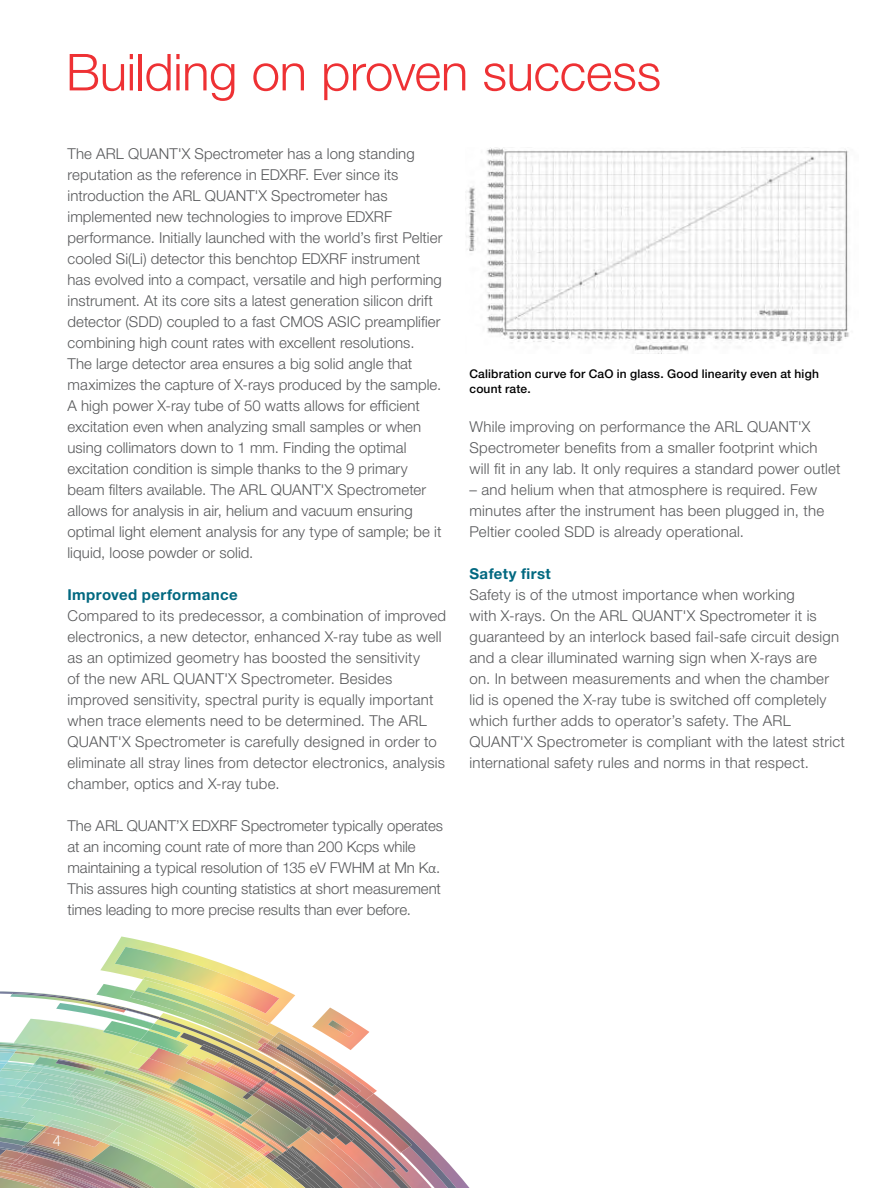
<style>
.page{position:relative;width:891px;height:1188px;background:#fff}
.page>*{position:absolute;margin:0;border:0;box-sizing:border-box;transform-origin:0 0}
.t1{font:300 51px "Helvetica Neue LT Std";letter-spacing:-.01em;color:#ee3134}
.t2{font:300 15px/21px "Helvetica Neue LT Std";letter-spacing:.01em;color:#58595b}
.t3{font:700 15px "Helvetica Neue LT Std";letter-spacing:.025em;color:#006880}
.t4{font:300 15px "Helvetica Neue LT Std";color:#fff}
.t5{font:500 12px/15.8px "Helvetica Neue LT Std";letter-spacing:.015em;color:#000}
.s1{font-family:"Calibri"}
</style>
<div class="page">
<img style="left:100px;top:936px;width:68px;height:34px">
<img style="left:115px;top:947px;width:124px;height:23px">
<img style="left:0;top:970px;width:470px;height:218px">
<img style="left:466px;top:148px;width:383px;height:206px">
<h1 class="t1" style="left:66px;top:41px;width:597px">Building on proven success</h1>
<p class="t2" style="left:68px;top:143px;width:376px">The ARL QUANT'X Spectrometer has a long standing reputation as the reference in EDXRF. Ever since its introduction the ARL QUANT'X Spectrometer has implemented new technologies to improve EDXRF performance. Initially launched with the world’s first Peltier cooled Si(Li) detector this benchtop EDXRF instrument has evolved into a compact, versatile and high performing instrument. At its core sits a latest generation silicon drift detector (SDD) coupled to a fast CMOS ASIC preamplifier combining high count rates with excellent resolutions.<br>The large detector area ensures a big solid angle that maximizes the capture of X-rays produced by the sample.<br>A high power X-ray tube of 50 watts allows for efficient excitation even when analyzing small samples or when using collimators down to 1 mm. Finding the optimal excitation condition is simple thanks to the 9 primary beam filters available. The ARL QUANT'X Spectrometer allows for analysis in air, helium and vacuum ensuring optimal light element analysis for any type of sample; be it liquid, loose powder or solid.</p>
<p class="t3" style="left:68px;top:585px;width:172px">Improved performance</p>
<p class="t2" style="left:68px;top:605px;width:380px">Compared to its predecessor, a combination of improved electronics, a new detector, enhanced X-ray tube as well as an optimized geometry has boosted the sensitivity<br>of the new ARL QUANT'X Spectrometer. Besides improved sensitivity, spectral purity is equally important when trace elements need to be determined. The ARL QUANT'X Spectrometer is carefully designed in order to eliminate all stray lines from detector electronics, analysis chamber, optics and X-ray tube.</p>
<p class="t2" style="left:68px;top:815px;width:377px">The ARL QUANT’X EDXRF Spectrometer typically operates at an incoming count rate of more than 200 Kcps while maintaining a typical resolution of 135 eV FWHM at Mn K<span class="s1">α</span>.<br>This assures high counting statistics at short measurement times leading to more precise results than ever before.</p>
<p class="t5" style="left:470px;top:365px;width:351px">Calibration curve for CaO in glass. Good linearity even at high count rate.</p>
<p class="t2" style="left:470px;top:416px;width:373px">While improving on performance the ARL QUANT'X<br>Spectrometer benefits from a smaller footprint which will fit in any lab. It only requires a standard power outlet</p>
<p class="t2" style="left:470px;top:479px;width:356px">– and helium when that atmosphere is required. Few minutes after the instrument has been plugged in, the<br>Peltier cooled SDD is already operational.</p>
<p class="t3" style="left:470px;top:564px;width:83px">Safety first</p>
<p class="t2" style="left:470px;top:584px;width:377px">Safety is of the utmost importance when working<br>with X-rays. On the ARL QUANT'X Spectrometer it is guaranteed by an interlock based fail-safe circuit design and a clear illuminated warning sign when X-rays are<br>on. In between measurements and when the chamber lid is opened the X-ray tube is switched off completely which further adds to operator’s safety. The ARL QUANT'X Spectrometer is compliant with the latest strict international safety rules and norms in that respect.</p>
<p class="t4" style="left:53px;top:1131px;width:10px">4</p>
</div>
